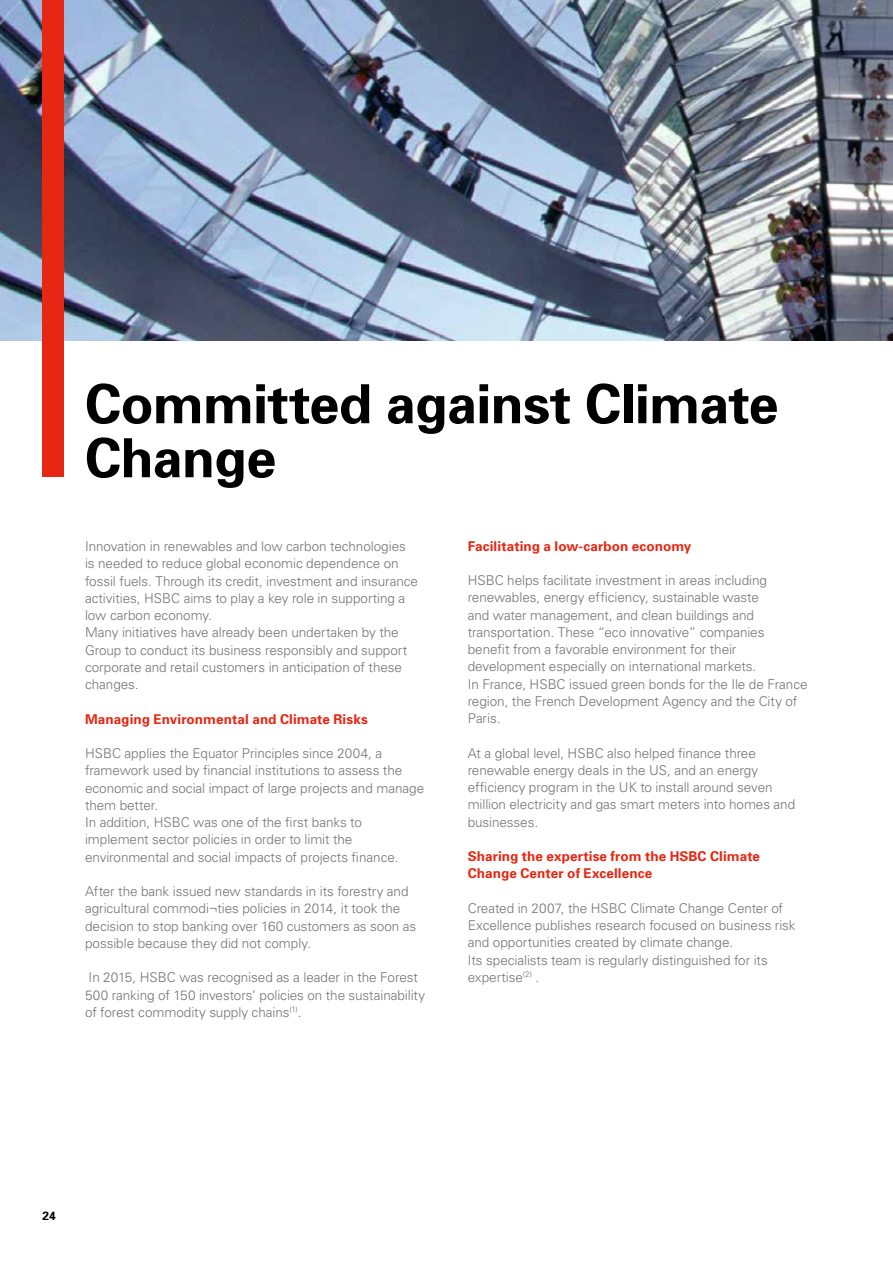
<style>
.page{position:relative;width:893px;height:1263px;background:#fff}
.page>*{position:absolute;margin:0;border:0;box-sizing:border-box;transform-origin:0 0}
.t1{font:700 54px/54px "Univers";letter-spacing:-.015em;color:#000}
.t2{font:300 13.5px/17.2px "Univers";letter-spacing:-.005em;color:#757474}
.t3{font:700 13.5px/17.2px "Univers";letter-spacing:.005em;color:#e52713}
.t4{font:700 12px "Univers";color:#000}
</style>
<div class="page">
<img style="left:0;top:0;width:893px;height:340px">
<div style="left:43px;top:0;width:21px;height:476px;background:#e52713"></div>
<h1 class="t1" style="left:85px;top:375px;width:695px">Committed against Climate<br>Change</h1>
<p class="t2" style="left:85px;top:537px;width:334px">Innovation in renewables and low carbon technologies is needed to reduce global economic dependence on fossil fuels. Through its credit, investment and insurance activities, HSBC aims to play a key role in supporting a low carbon economy.<br>Many initiatives have already been undertaken by the Group to conduct its business responsibly and support corporate and retail customers in anticipation of these changes.</p>
<p class="t3" style="left:85px;top:710px;width:284px">Managing Environmental and Climate Risks</p>
<p class="t2" style="left:85px;top:744px;width:341px">HSBC applies the Equator Principles since 2004, a framework used by financial institutions to assess the economic and social impact of large projects and manage them better.<br>In addition, HSBC was one of the first banks to implement sector policies in order to limit the environmental and social impacts of projects finance.</p>
<p class="t2" style="left:85px;top:882px;width:333px">After the bank issued new standards in its forestry and agricultural commodi¬ties policies in 2014, it took the decision to stop banking over 160 customers as soon as possible because they did not comply.</p>
<p class="t2" style="left:85px;top:969px;width:342px">In 2015, HSBC was recognised as a leader in the Forest<br>500 ranking of 150 investors’ policies on the sustainability of forest commodity supply chains<sup>(1)</sup>.</p>
<p class="t3" style="left:468px;top:537px;width:225px">Facilitating a low-carbon economy</p>
<p class="t2" style="left:468px;top:571px;width:341px">HSBC helps facilitate investment in areas including renewables, energy efficiency, sustainable waste<br>and water management, and clean buildings and transportation. These “eco innovative” companies benefit from a favorable environment for their development especially on international markets.<br>In France, HSBC issued green bonds for the Ile de France region, the French Development Agency and the City of Paris.</p>
<p class="t2" style="left:468px;top:744px;width:329px">At a global level, HSBC also helped finance three renewable energy deals in the US, and an energy efficiency program in the UK to install around seven million electricity and gas smart meters into homes and businesses.</p>
<p class="t3" style="left:468px;top:847px;width:294px">Sharing the expertise from the HSBC Climate<br>Change Center of Excellence</p>
<p class="t2" style="left:468px;top:899px;width:329px">Created in 2007, the HSBC Climate Change Center of Excellence publishes research focused on business risk and opportunities created by climate change.<br>Its specialists team is regularly distinguished for its expertise<sup>(2)</sup> .</p>
<p class="t4" style="left:43px;top:1208px;width:15px">24</p>
</div>
